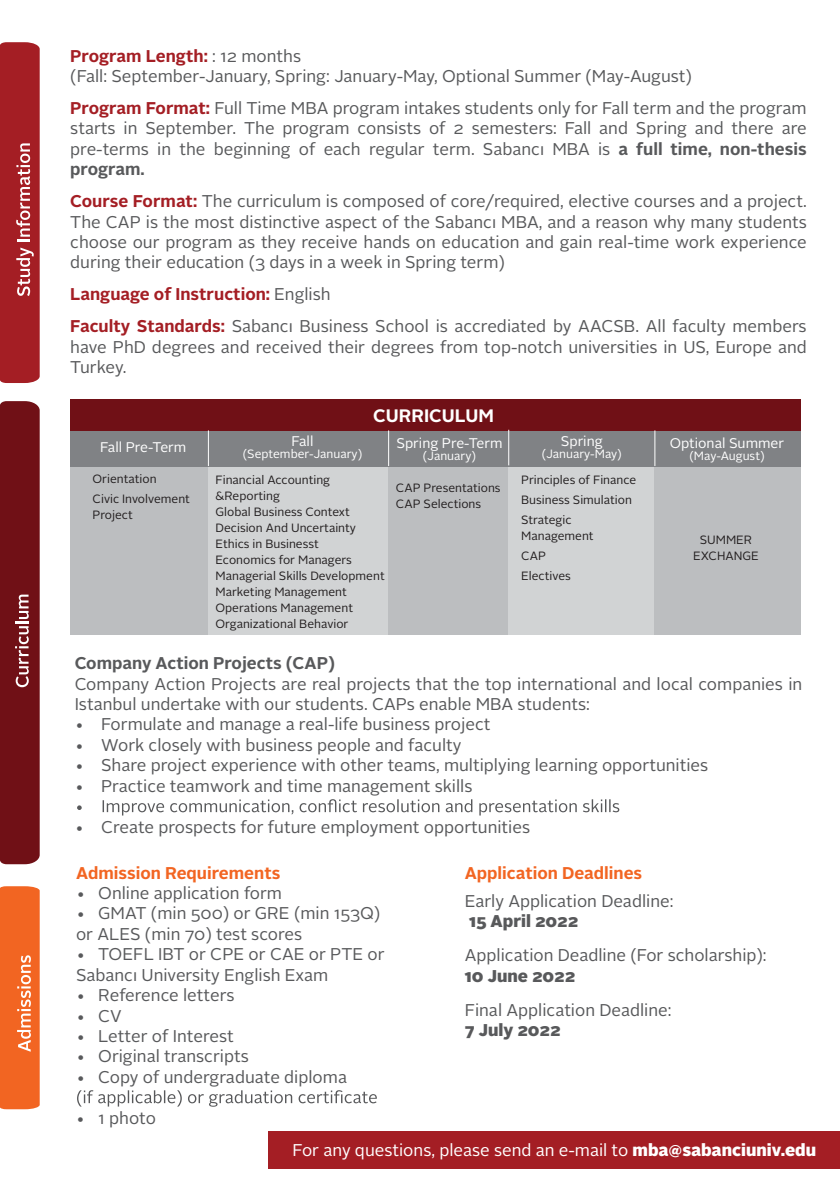
<style>
.page{position:relative;width:840px;height:1191px;background:#fff}
.page>*{position:absolute;margin:0;border:0;box-sizing:border-box;transform-origin:0 0}
.t1{font:700 18px "Alright Sans";color:#fff}
.t2{font:17px/20.4px "Alright Sans";color:#58595b}
.t3{font:17px "Alright Sans";color:#fff}
.t4{font:700 17px "Alright Sans";color:#f26522}
.t5{font:900 17px "Alright Sans";color:#58595b}
.t6{font:700 17px "Alright Sans";color:#58595b}
.t7{font:14px "Alright Sans";color:#fff}
.t8{font:12px/16px "Alright Sans";color:#231f20}
.t9{font:12px "Alright Sans";color:#fff}
.s1{font-weight:700;color:#a41e24}
.s2{font-weight:700}
.s3{font-weight:900}
</style>
<div class="page">
<div style="left:268px;top:1131px;width:571px;height:37px;background:#a41e24"></div>
<svg style="left:77px;top:1090px;width:299px;height:16px"></svg>
<div style="left:70px;top:399px;width:730px;height:31px;background:#701016"></div>
<div style="left:70px;top:462px;width:138px;height:172px;background:#bcbec0"></div>
<div style="left:208px;top:462px;width:181px;height:172px;background:#d1d3d4"></div>
<div style="left:388px;top:462px;width:123px;height:172px;background:#bcbec0"></div>
<div style="left:508px;top:462px;width:146px;height:172px;background:#d1d3d4"></div>
<div style="left:654px;top:462px;width:146px;height:172px;background:#bcbec0"></div>
<div style="left:70px;top:430px;width:730px;height:36px;background:#808285"></div>
<hr style="left:208px;top:430px;width:1px;height:36px;background:#fff">
<hr style="left:388px;top:430px;width:1px;height:36px;background:#fff">
<hr style="left:508px;top:430px;width:1px;height:35px;background:#fff">
<hr style="left:654px;top:430px;width:1px;height:36px;background:#fff">
<svg style="left:0;top:42px;width:40px;height:341px;background:#a92c32"></svg>
<div style="left:0;top:401px;width:40px;height:463px;background:#701016"></div>
<svg style="left:0;top:886px;width:40px;height:223px;background:#f26d2e"></svg>
<svg style="left:77px;top:799px;width:542px;height:16px"></svg>
<p class="t2" style="left:70px;top:46px;width:623px"><span class="s1">Program Length:</span> : 12 months<br>(Fall: September-January, Spring: January-May, Optional Summer (May-August)</p>
<p class="t2" style="left:70px;top:98px;width:737px;text-align:justify"><span class="s1">Program Format:</span> Full Time MBA program intakes students only for Fall term and the program starts in September. The program consists of 2 semesters: Fall and Spring and there are pre-terms in the beginning of each regular term. Sabancı MBA is <span class="s2">a full time, non-thesis program.</span></p>
<p class="t2" style="left:70px;top:191px;width:737px;text-align:justify"><span class="s1">Course Format:</span> The curriculum is composed of core/required, elective courses and a project.<br>The CAP is the most distinctive aspect of the Sabancı MBA, and a reason why many students choose our program as they receive hands on education and gain real-time work experience during their education (3 days in a week in Spring term)</p>
<p class="t2" style="left:70px;top:279px;width:737px;line-height:32px"><span class="s1">Language of Instruction:</span> English<br><span class="s1">Faculty Standards:</span> Sabancı Business School is accrediated by AACSB. All faculty members</p>
<p class="t2" style="left:70px;top:337px;width:737px">have PhD degrees and received their degrees from top-notch universities in US, Europe and<br>Turkey.</p>
<p class="t7" style="left:100px;top:437px;width:88px">Fall Pre-Term</p>
<p class="t8" style="left:92px;top:469px;width:99px;line-height:20px">Orientation<br>Civic Involvement</p>
<p class="t8" style="left:92px;top:507px;width:42px">Project</p>
<p class="t7" style="left:291px;top:431px;width:23px">Fall</p>
<p class="t9" style="left:243px;top:445px;width:121px">(September-January)</p>
<p class="t1" style="left:373px;top:403px;width:122px">CURRICULUM</p>
<p class="t7" style="left:396px;top:433px;width:108px">Spring Pre-Term</p>
<p class="t9" style="left:422px;top:447px;width:55px">(January)</p>
<p class="t7" style="left:560px;top:431px;width:44px">Spring</p>
<p class="t9" style="left:541px;top:445px;width:82px">(January-May)</p>
<p class="t7" style="left:669px;top:433px;width:116px">Optional Summer</p>
<p class="t9" style="left:689px;top:447px;width:77px">(May-August)</p>
<p class="t8" style="left:215px;top:472px;width:170px">Financial Accounting &amp;Reporting<br>Global Business Context<br>Decision And Uncertainty<br>Ethics in Businesst<br>Economics for Managers<br>Managerial Skills Development<br>Marketing Management<br>Operations Management<br>Organizational Behavior</p>
<p class="t8" style="left:395px;top:480px;width:106px">CAP Presentations<br>CAP Selections</p>
<p class="t8" style="left:521px;top:470px;width:116px;line-height:20px">Principles of Finance<br>Business Simulation<br>Strategic</p>
<p class="t8" style="left:521px;top:526px;width:74px;line-height:20px">Management<br>CAP<br>Electives</p>
<p class="t8" style="left:692px;top:532px;width:67px;text-align:center">SUMMER<br>EXCHANGE</p>
<p class="t6" style="left:75px;top:651px;width:262px">Company Action Projects (CAP)</p>
<p class="t2" style="left:75px;top:674px;width:728px">Company Action Projects are real projects that the top international and local companies in<br>Istanbul undertake with our students. CAPs enable MBA students:</p>
<p class="t2" style="left:75px;top:714px;width:417px">• Formulate and manage a real-life business project</p>
<p class="t2" style="left:75px;top:735px;width:388px">• Work closely with business people and faculty</p>
<p class="t2" style="left:75px;top:755px;width:634px">• Share project experience with other teams, multiplying learning opportunities</p>
<p class="t2" style="left:75px;top:776px;width:399px">• Practice teamwork and time management skills</p>
<p class="t2" style="left:75px;top:816px;width:456px">• Create prospects for future employment opportunities</p>
<p class="t4" style="left:76px;top:860px;width:206px">Admission Requirements</p>
<p class="t2" style="left:76px;top:883px;width:207px">• Online application form</p>
<p class="t2" style="left:76px;top:903px;width:305px">• GMAT (min 500) or GRE (min 153Q) or ALES (min 70) test scores</p>
<p class="t2" style="left:76px;top:944px;width:310px">• TOEFL IBT or CPE or CAE or PTE or<br>Sabancı University English Exam</p>
<p class="t2" style="left:76px;top:985px;width:160px">• Reference letters</p>
<p class="t2" style="left:76px;top:1005px;width:47px">• CV</p>
<p class="t2" style="left:76px;top:1026px;width:159px">• Letter of Interest</p>
<p class="t2" style="left:76px;top:1046px;width:174px">• Original transcripts</p>
<p class="t2" style="left:76px;top:1067px;width:272px">• Copy of undergraduate diploma</p>
<p class="t2" style="left:76px;top:1107px;width:81px">• 1 photo</p>
<p class="t4" style="left:464px;top:861px;width:179px">Application Deadlines</p>
<p class="t2" style="left:464px;top:891px;width:210px">Early Application Deadline:</p>
<p class="t5" style="left:469px;top:909px;width:111px">15 April 2022</p>
<p class="t2" style="left:464px;top:945px;width:303px">Application Deadline (For scholarship):</p>
<p class="t5" style="left:464px;top:963px;width:112px">10 June 2022</p>
<p class="t2" style="left:464px;top:1000px;width:208px">Final Application Deadline:</p>
<p class="t5" style="left:464px;top:1018px;width:97px">7 July 2022</p>
<p class="t3" style="left:292px;top:1138px;width:524px">For any questions, please send an e-mail to <span class="s3">mba@sabanciuniv.edu</span></p>
</div>
